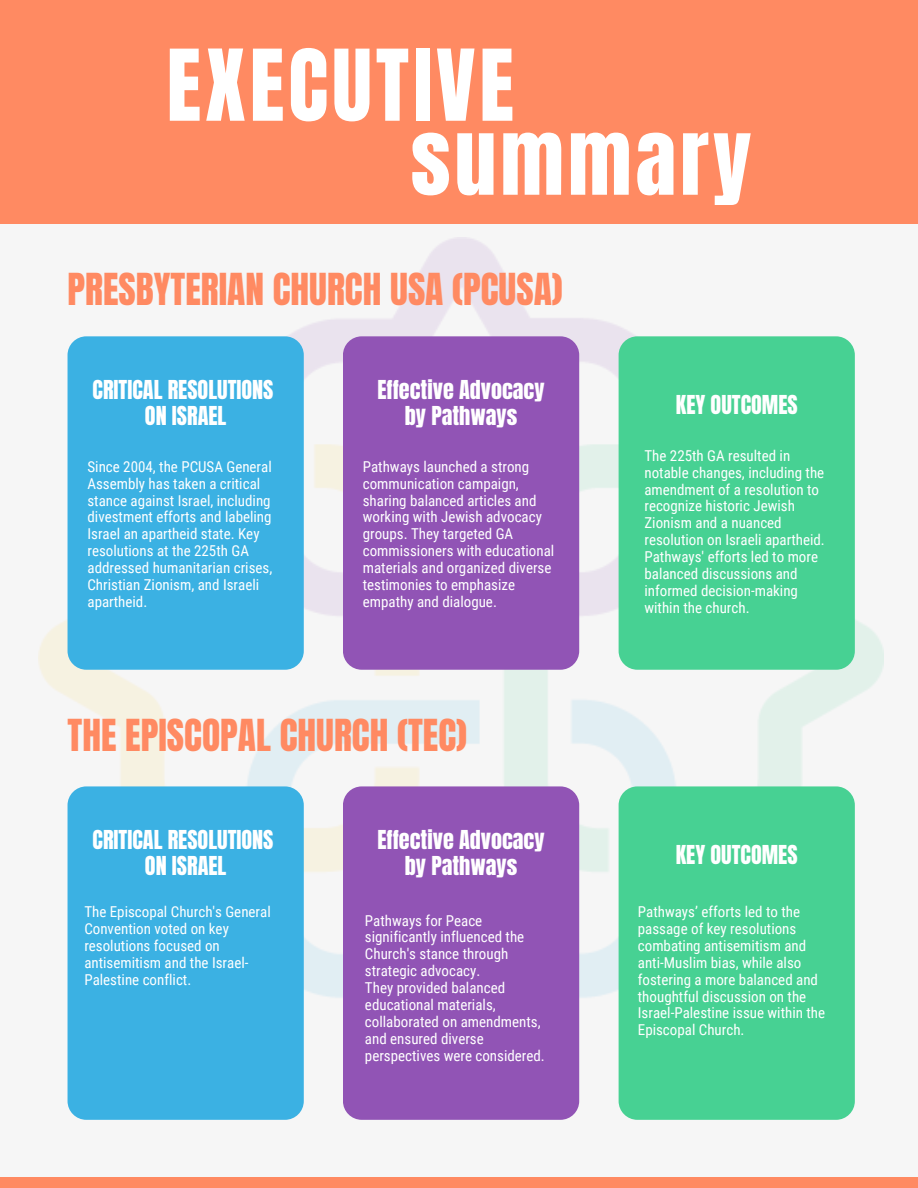
<style>
.page{position:relative;width:918px;height:1188px;background:#f6f6f6}
.page>*{position:absolute;margin:0;border:0;box-sizing:border-box;transform-origin:0 0}
.t1{font:84px "Anton";letter-spacing:.045em;color:#fff}
.t2{font:37.5px "Anton";color:#ff8a62}
.t3{font:22.2px/25.8px "Anton";color:#fff;text-align:center}
.t4{font:15px/16.8px "Roboto Condensed";color:#fff}
</style>
<div class="page">
<div style="left:0;top:0;width:918px;height:224px;background:#ff8a62"></div>
<div style="left:0;top:1177px;width:918px;height:11px;background:#ff8a62"></div>
<img style="left:38px;top:237px;width:845px;height:842px">
<div style="left:68px;top:336px;width:236px;height:334px;background:#3bb1e3;border-radius:19px"></div>
<div style="left:343px;top:336px;width:236px;height:334px;background:#9154b5;border-radius:19px"></div>
<div style="left:619px;top:336px;width:236px;height:334px;background:#47d193;border-radius:19px"></div>
<div style="left:68px;top:786px;width:236px;height:334px;background:#3bb1e3;border-radius:19px"></div>
<div style="left:343px;top:786px;width:236px;height:334px;background:#9154b5;border-radius:19px"></div>
<div style="left:619px;top:786px;width:236px;height:334px;background:#47d193;border-radius:19px"></div>
<h2 class="t1" style="left:167px;top:25px;width:349px">EXECUTIVE</h2>
<p class="t1" style="left:411px;top:99px;width:342px">summary</p>
<h1 class="t2" style="left:68px;top:263px;width:497px">PRESBYTERIAN CHURCH USA (PCUSA)</h1>
<p class="t3" style="left:93px;top:377px;width:183px">CRITICAL RESOLUTIONS<br>ON ISRAEL</p>
<h4 class="t4" style="left:87px;top:458px;width:186px">Since 2004, the PCUSA General<br>Assembly has taken a critical stance against Israel, including divestment efforts and labeling<br>Israel an apartheid state. Key resolutions at the 225th GA addressed humanitarian crises,<br>Christian Zionism, and Israeli apartheid.</h4>
<h4 class="t3" style="left:377px;top:377px;width:169px">Effective Advocacy by Pathways</h4>
<h3 class="t4" style="left:363px;top:458px;width:193px">Pathways launched a strong communication campaign, sharing balanced articles and working with Jewish advocacy groups. They targeted GA commissioners with educational materials and organized diverse testimonies to emphasize empathy and dialogue.</h3>
<p class="t2" style="left:68px;top:709px;width:401px">THE EPISCOPAL CHURCH (TEC)</p>
<h4 class="t3" style="left:93px;top:828px;width:183px">CRITICAL RESOLUTIONS<br>ON ISRAEL</h4>
<p class="t4" style="left:84px;top:904px;width:188px">The Episcopal Church's General<br>Convention voted on key resolutions focused on antisemitism and the Israel-<br>Palestine conflict.</p>
<p class="t3" style="left:377px;top:828px;width:169px">Effective Advocacy by Pathways</p>
<p class="t4" style="left:365px;top:912px;width:161px">Pathways for Peace significantly influenced the<br>Church's stance through strategic advocacy.</p>
<h3 class="t4" style="left:365px;top:980px;width:181px">They provided balanced educational materials, collaborated on amendments, and ensured diverse perspectives were considered.</h3>
<p class="t3" style="left:676px;top:392px;width:123px">KEY OUTCOMES</p>
<h5 class="t4" style="left:644px;top:447px;width:182px">The 225th GA resulted in notable changes, including the amendment of a resolution to recognize historic Jewish<br>Zionism and a nuanced resolution on Israeli apartheid.<br>Pathways' efforts led to more balanced discussions and informed decision-making within the church.</h5>
<p class="t3" style="left:676px;top:842px;width:123px">KEY OUTCOMES</p>
<h5 class="t4" style="left:638px;top:904px;width:189px">Pathways’ efforts led to the passage of key resolutions combating antisemitism and anti-Muslim bias, while also fostering a more balanced and thoughtful discussion on the<br>Israel-Palestine issue within the<br>Episcopal Church.</h5>
</div>
